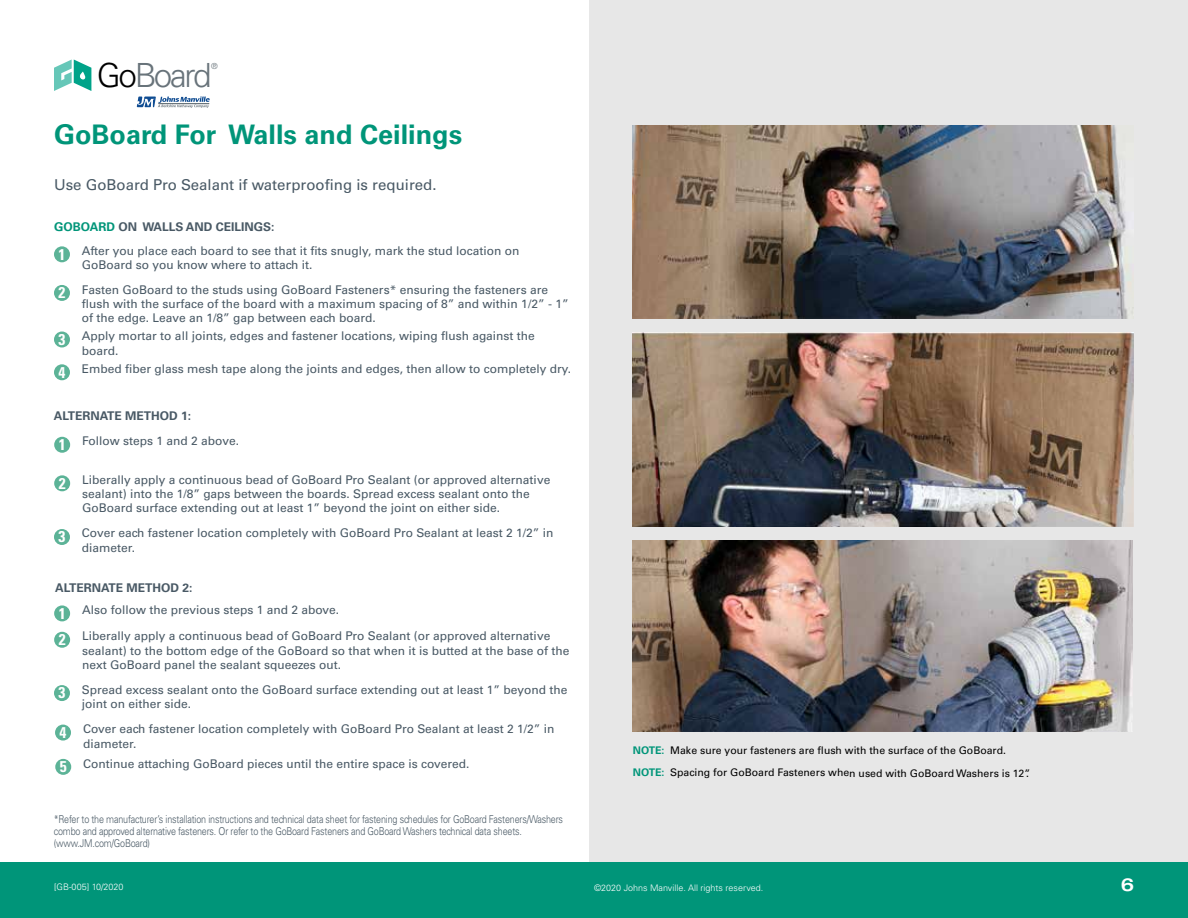
<style>
.page{position:relative;width:1188px;height:918px;background:#fff}
.page>*{position:absolute;margin:0;border:0;box-sizing:border-box;transform-origin:0 0}
.t1{font:300 33.3px "Univers LT Std";letter-spacing:-.07em;color:#68737a}
.t2{font:700 27px "Univers LT Std";color:#009579}
.t3{font:700 expanded 18px "Univers LT Std";color:#fff}
.t4{font:700 condensed 15.6px "Univers LT Std";color:#fff}
.t5{font:15px "Univers LT Std";color:#495965}
.t6{font:12px/14.4px "Univers LT Std";color:#495965}
.t7{font:700 12px "Univers LT Std";color:#495965}
.t8{font:300 10.8px/12px "Univers LT Std";letter-spacing:-.02em;color:#495965;scale:.83 1}
.t9{font:10.5px/22.8px "Univers LT Std";color:#000}
.t10{font:300 9px "Univers LT Std";color:#fff}
.t11{font:300 8.25px "Univers LT Std";color:#68737a}
.s1{color:#000}
.s2{color:#009579}
.s3{font-weight:700;font-stretch:condensed;font-size:15.6px;color:#fff}
.s4{font-weight:700;color:#009579}
</style>
<div class="page">
<div style="left:590px;top:0;width:598px;height:918px;background:#e7e7e7"></div>
<div style="left:0;top:863px;width:1188px;height:55px;background:#009579"></div>
<svg style="left:54px;top:60px;width:37px;height:31px"></svg>
<svg style="left:137px;top:97px;width:73px;height:11px"></svg>
<hr style="left:158px;top:103px;width:51px;height:1px;background:#68737a">
<div style="left:54px;top:246px;width:16px;height:16px;background:#5cb397;border-radius:50%"></div>
<div style="left:54px;top:285px;width:16px;height:16px;background:#5cb397;border-radius:50%"></div>
<div style="left:54px;top:529px;width:16px;height:16px;background:#5cb397;border-radius:50%"></div>
<div style="left:54px;top:605px;width:16px;height:16px;background:#5cb397;border-radius:50%"></div>
<div style="left:54px;top:632px;width:16px;height:16px;background:#5cb397;border-radius:50%"></div>
<div style="left:54px;top:685px;width:16px;height:16px;background:#5cb397;border-radius:50%"></div>
<div style="left:55px;top:725px;width:16px;height:16px;background:#5cb397;border-radius:50%"></div>
<div style="left:54px;top:364px;width:16px;height:16px;background:#5cb397;border-radius:50%"></div>
<div style="left:54px;top:332px;width:16px;height:15px;background:#5cb397;border-radius:50%"></div>
<img style="left:633px;top:126px;width:501px;height:193px">
<img style="left:633px;top:333px;width:501px;height:193px">
<img style="left:633px;top:541px;width:499px;height:190px">
<div style="left:54px;top:437px;width:16px;height:16px;background:#5cb397;border-radius:50%"></div>
<div style="left:54px;top:475px;width:16px;height:16px;background:#5cb397;border-radius:50%"></div>
<div style="left:55px;top:759px;width:16px;height:16px;background:#5cb397;border-radius:50%"></div>
<h1 class="t1" style="left:97px;top:55px;width:116px"><span class="s1">Go</span>Board</h1>
<p class="t11" style="left:211px;top:61px;width:8px">®</p>
<h2 class="t2" style="left:54px;top:118px;width:410px">GoBoard For Walls and Ceilings</h2>
<p class="t5" style="left:54px;top:175px;width:384px">Use GoBoard Pro Sealant if waterproofi ng is required.</p>
<p class="t7" style="left:54px;top:219px;width:222px"><span class="s2">GOBOARD</span> ON WALLS AND CEILINGS:</p>
<h3 class="t4" style="left:59px;top:245px;width:8px">1</h3>
<h3 class="t4" style="left:59px;top:283px;width:8px">2</h3>
<p class="t6" style="left:82px;top:244px;width:439px">After you place each board to see that it fits snugly, mark the stud location on<br>GoBoard so you know where to attach it.</p>
<p class="t6" style="left:82px;top:282px;width:488px">Fasten GoBoard to the studs using GoBoard Fasteners* ensuring the fasteners are flush with the surface of the board with a maximum spacing of 8” and within 1/2” - 1” of the edge. Leave an 1/8” gap between each board.</p>
<p class="t6" style="left:82px;top:329px;width:454px;text-indent:-23px"><span class="s3">3</span> Apply mortar to all joints, edges and fastener locations, wiping flush against the board.</p>
<p class="t6" style="left:59px;top:362px;width:514px"><span class="s3">4</span> Embed fiber glass mesh tape along the joints and edges, then allow to completely dry.</p>
<p class="t7" style="left:54px;top:409px;width:139px">ALTERNATE METHOD 1:</p>
<h3 class="t4" style="left:59px;top:435px;width:8px">1</h3>
<h3 class="t4" style="left:59px;top:474px;width:8px">2</h3>
<h3 class="t4" style="left:59px;top:527px;width:8px">3</h3>
<p class="t6" style="left:82px;top:434px;width:158px">Follow steps 1 and 2 above.</p>
<p class="t6" style="left:82px;top:472px;width:470px">Liberally apply a continuous bead of GoBoard Pro Sealant (or approved alternative sealant) into the 1/8” gaps between the boards. Spread excess sealant onto the<br>GoBoard surface extending out at least 1” beyond the joint on either side.</p>
<p class="t6" style="left:82px;top:526px;width:473px">Cover each fastener location completely with GoBoard Pro Sealant at least 2 1/2” in diameter.</p>
<p class="t7" style="left:55px;top:580px;width:139px">ALTERNATE METHOD 2:</p>
<p class="t6" style="left:82px;top:603px;width:259px">Also follow the previous steps 1 and 2 above.</p>
<h3 class="t4" style="left:59px;top:604px;width:8px">1</h3>
<h3 class="t4" style="left:59px;top:630px;width:8px">2</h3>
<p class="t6" style="left:82px;top:629px;width:489px">Liberally apply a continuous bead of GoBoard Pro Sealant (or approved alternative sealant) to the bottom edge of the GoBoard so that when it is butted at the base of the next GoBoard panel the sealant squeezes out.</p>
<h3 class="t4" style="left:59px;top:683px;width:8px">3</h3>
<p class="t6" style="left:82px;top:682px;width:487px">Spread excess sealant onto the GoBoard surface extending out at least 1” beyond the joint on either side.</p>
<h3 class="t4" style="left:60px;top:723px;width:8px">4</h3>
<p class="t6" style="left:83px;top:722px;width:473px">Cover each fastener location completely with GoBoard Pro Sealant at least 2 1/2” in diameter.</p>
<h3 class="t4" style="left:60px;top:757px;width:8px">5</h3>
<p class="t6" style="left:83px;top:756px;width:388px">Continue attaching GoBoard pieces until the entire space is covered.</p>
<p class="t8" style="left:54px;top:813px;width:615px">*Refer to the manufacturer’s installation instructions and technical data sheet for fastening schedules for GoBoard Fasteners/Washers combo and approved alternative fasteners. Or refer to the GoBoard Fasteners and GoBoard Washers technical data sheets. (www.JM.com/GoBoard)</p>
<p class="t9" style="left:633px;top:739px;width:399px"><span class="s4">NOTE:</span> Make sure your fasteners are flush with the surface of the GoBoard.<br><span class="s4">NOTE:</span> Spacing for GoBoard Fasteners when used with GoBoard Washers is 12”.</p>
<p class="t10" style="left:54px;top:881px;width:71px">[GB-005] 10/2020</p>
<p class="t10" style="left:594px;top:882px;width:171px">©2020 Johns Manville. All rights reserved.</p>
<h3 class="t3" style="left:1121px;top:875px;width:15px">6</h3>
</div>
